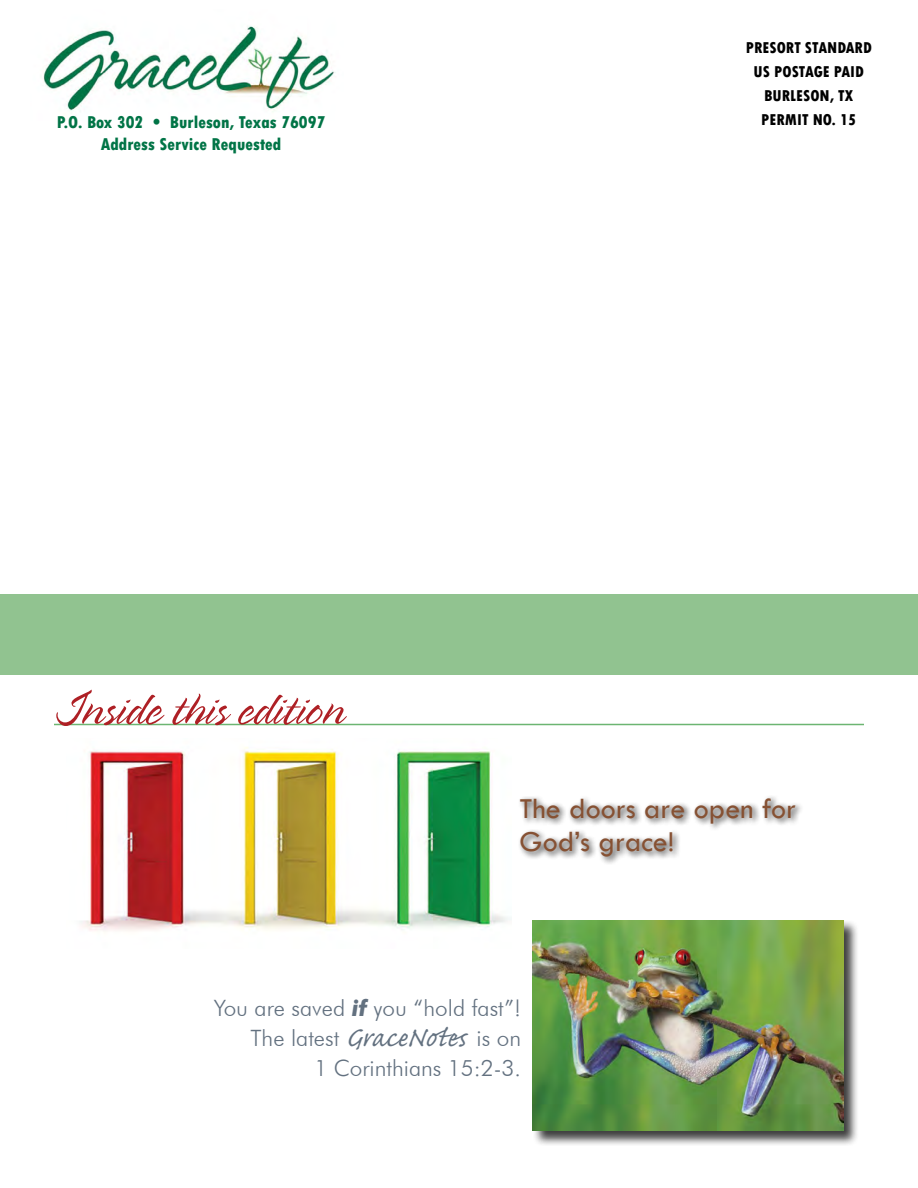
<style>
.page{position:relative;width:918px;height:1188px;background:#fff}
.page>*{position:absolute;margin:0;border:0;box-sizing:border-box;transform-origin:0 0}
.t1{font:300 52.5px "Spring LP Std";color:#ae2025}
.t2{font:30px/33px "Tw Cen";color:#865133}
.t3{font:300 22.5px/30px "Futura BT";color:#637180;text-align:right}
.t4{font:800 condensed 18px/21.6px "Tw Cen";color:#007446;text-align:center}
.t5{font:800 condensed 16.5px/24px "Tw Cen";color:#000;text-align:center}
.s1{font-weight:700;font-style:italic}
.s2{font-family:"Caflisch Script Pro";font-weight:400;font-size:36px}
</style>
<div class="page">
<img style="left:80px;top:747px;width:431px;height:184px">
<img style="left:43px;top:26px;width:293px;height:85px">
<div style="left:0;top:594px;width:918px;height:81px;background:#91c390"></div>
<hr style="left:54px;top:724px;width:810px;height:1px;background:#6cb572">
<div style="left:517px;top:795px;width:287px;height:70px;background:#000;opacity:.75"></div>
<div style="left:532px;top:919px;width:328px;height:227px;background:#000;opacity:.75"></div>
<img style="left:533px;top:920px;width:311px;height:211px">
<p class="t4" style="left:57px;top:112px;width:270px">P.O. Box 302 • Burleson, Texas 76097<br>Address Service Requested</p>
<p class="t5" style="left:746px;top:36px;width:127px">PRESORT STANDARD<br>US POSTAGE PAID<br>BURLESON, TX<br>PERMIT NO. 15</p>
<h1 class="t1" style="left:54px;top:683px;width:292px">Inside this edition</h1>
<h2 class="t2" style="left:520px;top:792px;width:278px">The doors are open for<br>God’s grace!</h2>
<p class="t3" style="left:214px;top:993px;width:309px">You are saved <span class="s1">if</span> you “hold fast”!<br>The latest <span class="s2">GraceNotes</span> is on<br>1 Corinthians 15:2-3.</p>
</div>
